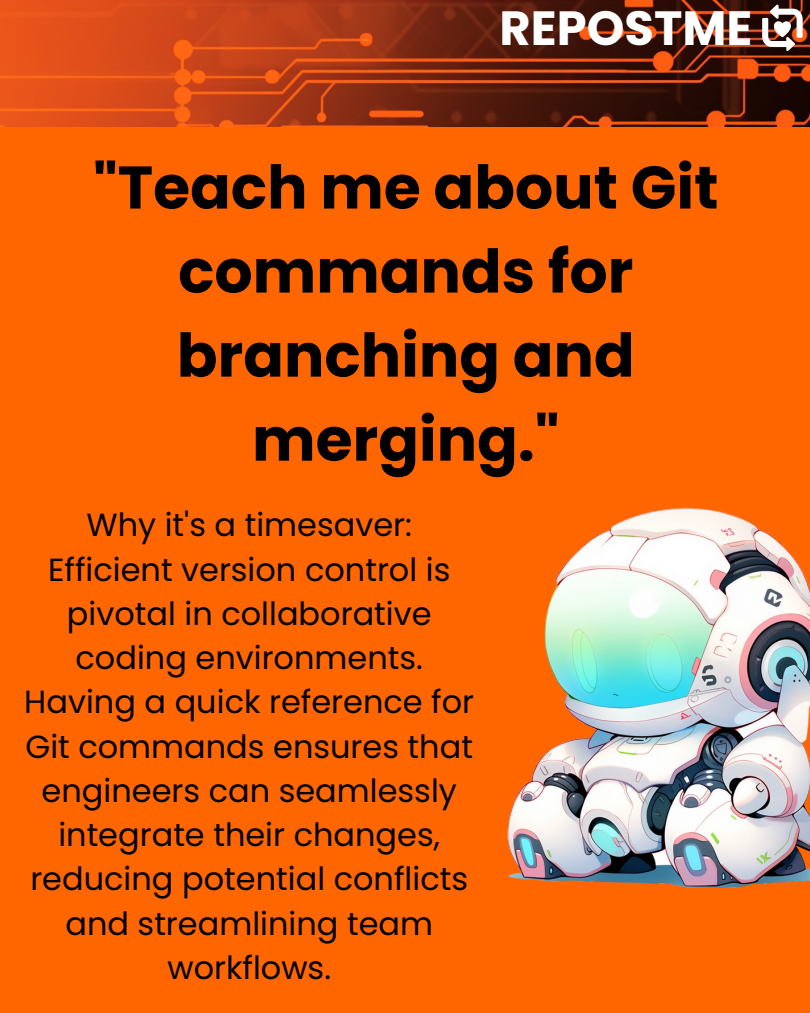
<style>
.page{position:relative;width:810px;height:1013px;background:#fff}
.page>*{position:absolute;margin:0;border:0;box-sizing:border-box;transform-origin:0 0}
.t1{font:700 60px/84px "Poppins";color:#000;text-align:center}
.t2{font:700 48px "Poppins";color:#fff}
.t3{font:32px/44.2px "Poppins";color:#000;text-align:center}
</style>
<div class="page">
<div style="left:0;top:0;width:810px;height:1012px;background:#f60"></div>
<img style="left:0;top:0;width:810px;height:126px">
<svg style="left:762px;top:5px;width:41px;height:46px"></svg>
<img style="left:507px;top:507px;width:303px;height:381px">
<p class="t2" style="left:500px;top:-6px;width:254px">REPOSTME</p>
<p class="t1" style="left:93px;top:145px;width:627px">"Teach me about Git commands for branching and merging."</p>
<p class="t3" style="left:24px;top:503px;width:451px">Why it's a timesaver:<br>Efficient version control is pivotal in collaborative coding environments.<br>Having a quick reference for<br>Git commands ensures that engineers can seamlessly integrate their changes, reducing potential conflicts and streamlining team workflows.</p>
</div>
